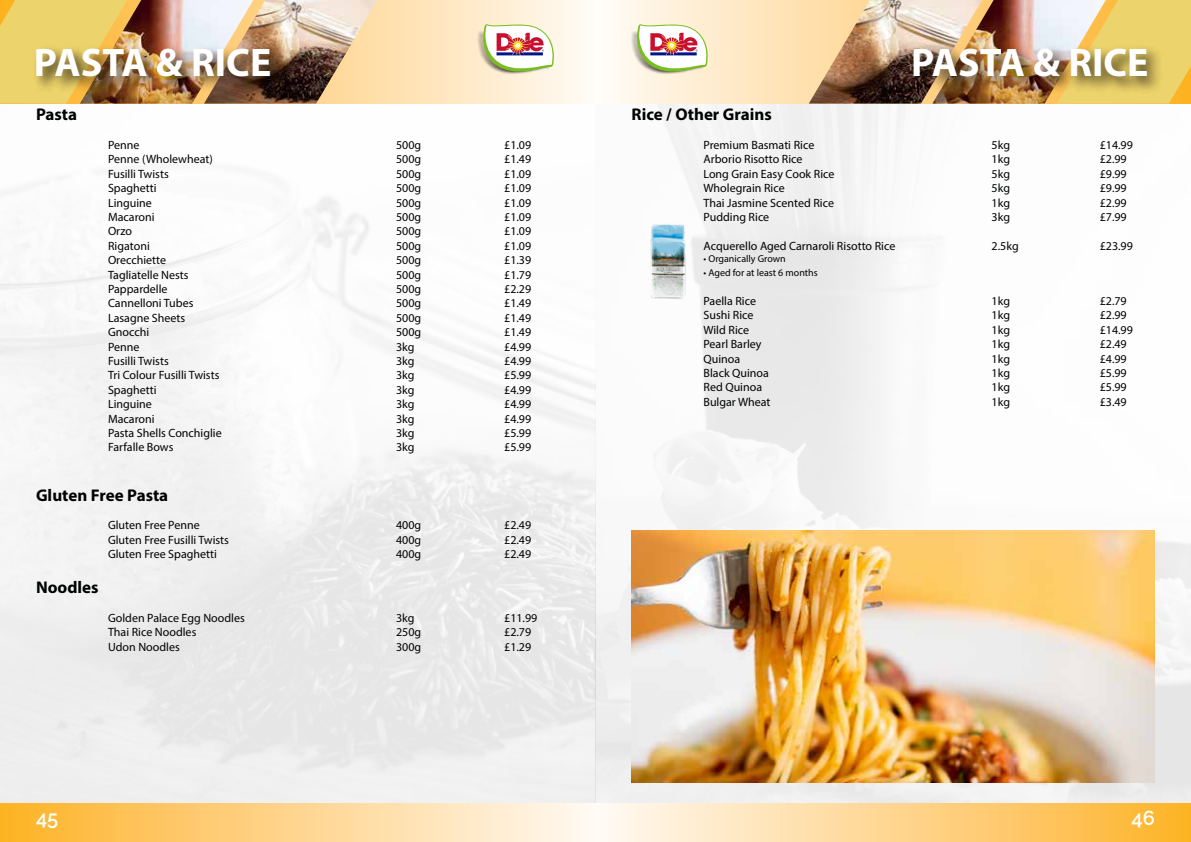
<style>
.page{position:relative;width:1191px;height:842px;background:#fff}
.page>*{position:absolute;margin:0;border:0;box-sizing:border-box;transform-origin:0 0}
.t1{font:700 40px "Myriad Pro";color:#fff}
.t2{font:100 20px "Raleway";color:#fff}
.t3{font:700 17px "Myriad Pro";color:#000101}
.t4{font:12px "Myriad Pro";color:#000101}
.t5{font:10px "Myriad Pro";color:#000101}
</style>
<div class="page">
<svg style="left:595px;top:104px;width:596px;height:699px"></svg>
<svg style="left:610px;top:0;width:198px;height:104px;background:#ffebcc"></svg>
<svg style="left:1105px;top:0;width:86px;height:104px;background:#eecf62"></svg>
<div style="left:595px;top:803px;width:596px;height:39px;background:linear-gradient(to right,#fff9f5,#fdb32a)"></div>
<img style="left:982px;top:0;width:123px;height:34px">
<img style="left:808px;top:0;width:174px;height:104px">
<img style="left:903px;top:34px;width:267px;height:74px">
<img style="left:626px;top:21px;width:82px;height:57px">
<svg style="left:637px;top:23px;width:71px;height:49px"></svg>
<div style="left:0;top:104px;width:595px;height:699px;background:linear-gradient(to right,#f3f3f3,#f4f4f4)"></div>
<svg style="left:377px;top:0;width:209px;height:104px;background:#feebcb"></svg>
<div style="left:0;top:0;width:80px;height:104px;background:#edd36b"></div>
<div style="left:0;top:803px;width:595px;height:39px;background:linear-gradient(to right,#fdb229,#fff9f4)"></div>
<img style="left:253px;top:0;width:124px;height:104px">
<img style="left:80px;top:0;width:173px;height:34px">
<img style="left:26px;top:34px;width:267px;height:74px">
<img style="left:472px;top:21px;width:83px;height:57px">
<svg style="left:483px;top:23px;width:71px;height:49px"></svg>
<img style="left:631px;top:531px;width:524px;height:251px">
<img style="left:641px;top:224px;width:50px;height:77px">
<h1 class="t1" style="left:34px;top:36px;width:239px">PASTA &amp; RICE</h1>
<h1 class="t1" style="left:911px;top:36px;width:239px">PASTA &amp; RICE</h1>
<h3 class="t3" style="left:631px;top:103px;width:142px">Rice / Other Grains</h3>
<p class="t4" style="left:703px;top:138px;width:112px">Premium Basmati Rice</p>
<p class="t4" style="left:991px;top:138px;width:20px">5kg</p>
<p class="t4" style="left:1099px;top:138px;width:35px">£14.99</p>
<p class="t4" style="left:703px;top:152px;width:101px">Arborio Risotto Rice</p>
<p class="t4" style="left:991px;top:152px;width:20px">1kg</p>
<p class="t4" style="left:1099px;top:152px;width:29px">£2.99</p>
<p class="t4" style="left:703px;top:166px;width:132px">Long Grain Easy Cook Rice</p>
<p class="t4" style="left:991px;top:166px;width:20px">5kg</p>
<p class="t4" style="left:1099px;top:166px;width:29px">£9.99</p>
<p class="t4" style="left:703px;top:181px;width:83px">Wholegrain Rice</p>
<p class="t4" style="left:991px;top:181px;width:20px">5kg</p>
<p class="t4" style="left:1099px;top:181px;width:29px">£9.99</p>
<p class="t4" style="left:703px;top:195px;width:132px">Thai Jasmine Scented Rice</p>
<p class="t4" style="left:991px;top:195px;width:20px">1kg</p>
<p class="t4" style="left:1099px;top:195px;width:29px">£2.99</p>
<p class="t4" style="left:703px;top:210px;width:67px">Pudding Rice</p>
<p class="t4" style="left:991px;top:210px;width:20px">3kg</p>
<p class="t4" style="left:1099px;top:210px;width:29px">£7.99</p>
<p class="t4" style="left:703px;top:238px;width:193px">Acquerello Aged Carnaroli Risotto Rice</p>
<p class="t4" style="left:991px;top:238px;width:29px">2.5kg</p>
<p class="t4" style="left:1099px;top:238px;width:35px">£23.99</p>
<p class="t5" style="left:703px;top:252px;width:84px">• Organically Grown</p>
<p class="t5" style="left:703px;top:267px;width:116px">• Aged for at least 6 months</p>
<p class="t4" style="left:703px;top:294px;width:54px">Paella Rice</p>
<p class="t4" style="left:991px;top:294px;width:20px">1kg</p>
<p class="t4" style="left:1099px;top:294px;width:29px">£2.79</p>
<p class="t4" style="left:703px;top:308px;width:51px">Sushi Rice</p>
<p class="t4" style="left:991px;top:308px;width:20px">1kg</p>
<p class="t4" style="left:1099px;top:308px;width:29px">£2.99</p>
<p class="t4" style="left:703px;top:322px;width:47px">Wild Rice</p>
<p class="t4" style="left:991px;top:322px;width:20px">1kg</p>
<p class="t4" style="left:1099px;top:322px;width:35px">£14.99</p>
<p class="t4" style="left:703px;top:337px;width:59px">Pearl Barley</p>
<p class="t4" style="left:991px;top:337px;width:20px">1kg</p>
<p class="t4" style="left:1099px;top:337px;width:29px">£2.49</p>
<p class="t4" style="left:703px;top:351px;width:38px">Quinoa</p>
<p class="t4" style="left:991px;top:351px;width:20px">1kg</p>
<p class="t4" style="left:1099px;top:351px;width:29px">£4.99</p>
<p class="t4" style="left:703px;top:366px;width:67px">Black Quinoa</p>
<p class="t4" style="left:991px;top:366px;width:20px">1kg</p>
<p class="t4" style="left:1099px;top:366px;width:29px">£5.99</p>
<p class="t4" style="left:703px;top:380px;width:60px">Red Quinoa</p>
<p class="t4" style="left:991px;top:380px;width:20px">1kg</p>
<p class="t4" style="left:1099px;top:380px;width:29px">£5.99</p>
<p class="t4" style="left:703px;top:394px;width:68px">Bulgar Wheat</p>
<p class="t4" style="left:991px;top:394px;width:20px">1kg</p>
<p class="t4" style="left:1099px;top:394px;width:29px">£3.49</p>
<h3 class="t3" style="left:36px;top:103px;width:43px">Pasta</h3>
<p class="t4" style="left:108px;top:138px;width:33px">Penne</p>
<p class="t4" style="left:396px;top:138px;width:27px">500g</p>
<p class="t4" style="left:504px;top:138px;width:29px">£1.09</p>
<p class="t4" style="left:108px;top:152px;width:106px">Penne (Wholewheat)</p>
<p class="t4" style="left:396px;top:152px;width:27px">500g</p>
<p class="t4" style="left:504px;top:152px;width:29px">£1.49</p>
<p class="t4" style="left:108px;top:166px;width:62px">Fusilli Twists</p>
<p class="t4" style="left:396px;top:166px;width:27px">500g</p>
<p class="t4" style="left:504px;top:166px;width:29px">£1.09</p>
<p class="t4" style="left:108px;top:181px;width:50px">Spaghetti</p>
<p class="t4" style="left:396px;top:181px;width:27px">500g</p>
<p class="t4" style="left:504px;top:181px;width:29px">£1.09</p>
<p class="t4" style="left:108px;top:195px;width:45px">Linguine</p>
<p class="t4" style="left:396px;top:195px;width:27px">500g</p>
<p class="t4" style="left:504px;top:195px;width:29px">£1.09</p>
<p class="t4" style="left:108px;top:210px;width:48px">Macaroni</p>
<p class="t4" style="left:396px;top:210px;width:27px">500g</p>
<p class="t4" style="left:504px;top:210px;width:29px">£1.09</p>
<p class="t4" style="left:108px;top:224px;width:25px">Orzo</p>
<p class="t4" style="left:396px;top:224px;width:27px">500g</p>
<p class="t4" style="left:504px;top:224px;width:29px">£1.09</p>
<p class="t4" style="left:108px;top:238px;width:43px">Rigatoni</p>
<p class="t4" style="left:396px;top:238px;width:27px">500g</p>
<p class="t4" style="left:504px;top:238px;width:29px">£1.09</p>
<p class="t4" style="left:108px;top:253px;width:60px">Orecchiette</p>
<p class="t4" style="left:396px;top:253px;width:27px">500g</p>
<p class="t4" style="left:504px;top:253px;width:29px">£1.39</p>
<p class="t4" style="left:108px;top:267px;width:82px">Tagliatelle Nests</p>
<p class="t4" style="left:396px;top:267px;width:27px">500g</p>
<p class="t4" style="left:504px;top:267px;width:29px">£1.79</p>
<p class="t4" style="left:108px;top:282px;width:61px">Pappardelle</p>
<p class="t4" style="left:396px;top:282px;width:27px">500g</p>
<p class="t4" style="left:504px;top:282px;width:29px">£2.29</p>
<p class="t4" style="left:108px;top:296px;width:87px">Cannelloni Tubes</p>
<p class="t4" style="left:396px;top:296px;width:27px">500g</p>
<p class="t4" style="left:504px;top:296px;width:29px">£1.49</p>
<p class="t4" style="left:108px;top:310px;width:79px">Lasagne Sheets</p>
<p class="t4" style="left:396px;top:310px;width:27px">500g</p>
<p class="t4" style="left:504px;top:310px;width:29px">£1.49</p>
<p class="t4" style="left:108px;top:325px;width:43px">Gnocchi</p>
<p class="t4" style="left:396px;top:325px;width:27px">500g</p>
<p class="t4" style="left:504px;top:325px;width:29px">£1.49</p>
<p class="t4" style="left:108px;top:339px;width:33px">Penne</p>
<p class="t4" style="left:396px;top:339px;width:20px">3kg</p>
<p class="t4" style="left:504px;top:339px;width:29px">£4.99</p>
<p class="t4" style="left:108px;top:354px;width:62px">Fusilli Twists</p>
<p class="t4" style="left:396px;top:354px;width:20px">3kg</p>
<p class="t4" style="left:504px;top:354px;width:29px">£4.99</p>
<p class="t4" style="left:108px;top:368px;width:113px">Tri Colour Fusilli Twists</p>
<p class="t4" style="left:396px;top:368px;width:20px">3kg</p>
<p class="t4" style="left:504px;top:368px;width:29px">£5.99</p>
<p class="t4" style="left:108px;top:382px;width:50px">Spaghetti</p>
<p class="t4" style="left:396px;top:382px;width:20px">3kg</p>
<p class="t4" style="left:504px;top:382px;width:29px">£4.99</p>
<p class="t4" style="left:108px;top:397px;width:45px">Linguine</p>
<p class="t4" style="left:396px;top:397px;width:20px">3kg</p>
<p class="t4" style="left:504px;top:397px;width:29px">£4.99</p>
<p class="t4" style="left:108px;top:411px;width:48px">Macaroni</p>
<p class="t4" style="left:396px;top:411px;width:20px">3kg</p>
<p class="t4" style="left:504px;top:411px;width:29px">£4.99</p>
<p class="t4" style="left:108px;top:426px;width:115px">Pasta Shells Conchiglie</p>
<p class="t4" style="left:396px;top:426px;width:20px">3kg</p>
<p class="t4" style="left:504px;top:426px;width:29px">£5.99</p>
<p class="t4" style="left:108px;top:440px;width:67px">Farfalle Bows</p>
<p class="t4" style="left:396px;top:440px;width:20px">3kg</p>
<p class="t4" style="left:504px;top:440px;width:29px">£5.99</p>
<h3 class="t3" style="left:36px;top:484px;width:134px">Gluten Free Pasta</h3>
<p class="t4" style="left:108px;top:518px;width:93px">Gluten Free Penne</p>
<p class="t4" style="left:396px;top:518px;width:27px">400g</p>
<p class="t4" style="left:504px;top:518px;width:29px">£2.49</p>
<p class="t4" style="left:108px;top:532px;width:122px">Gluten Free Fusilli Twists</p>
<p class="t4" style="left:396px;top:532px;width:27px">400g</p>
<p class="t4" style="left:504px;top:532px;width:29px">£2.49</p>
<p class="t4" style="left:108px;top:547px;width:110px">Gluten Free Spaghetti</p>
<p class="t4" style="left:396px;top:547px;width:27px">400g</p>
<p class="t4" style="left:504px;top:547px;width:29px">£2.49</p>
<h3 class="t3" style="left:36px;top:576px;width:64px">Noodles</h3>
<p class="t4" style="left:108px;top:610px;width:138px">Golden Palace Egg Noodles</p>
<p class="t4" style="left:396px;top:610px;width:20px">3kg</p>
<p class="t4" style="left:504px;top:610px;width:35px">£11.99</p>
<p class="t4" style="left:108px;top:625px;width:90px">Thai Rice Noodles</p>
<p class="t4" style="left:396px;top:625px;width:27px">250g</p>
<p class="t4" style="left:504px;top:625px;width:29px">£2.79</p>
<p class="t4" style="left:108px;top:639px;width:73px">Udon Noodles</p>
<p class="t4" style="left:396px;top:639px;width:27px">300g</p>
<p class="t4" style="left:504px;top:639px;width:29px">£1.29</p>
<h2 class="t2" style="left:36px;top:802px;width:24px">45</h2>
<h2 class="t2" style="left:1131px;top:802px;width:25px">46</h2>
</div>
